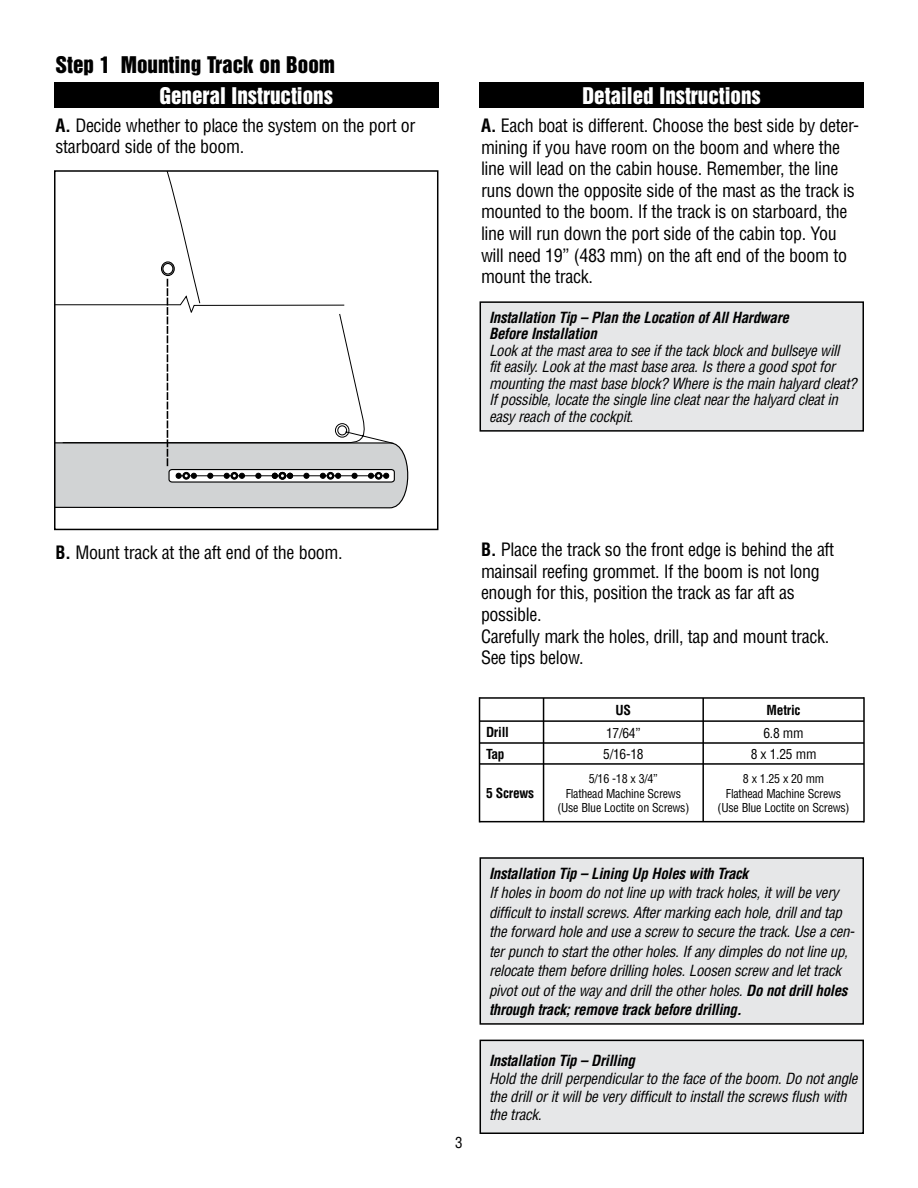
<style>
.page{position:relative;width:918px;height:1188px;background:#fff}
.page>*{position:absolute;margin:0;border:0;box-sizing:border-box;transform-origin:0 0}
.t1{font:21px "Helvetica Inserat";color:#fff}
.t2{font:21px "Helvetica Inserat";color:#000}
.t3{font:condensed 18px/21.6px "Helvetica";letter-spacing:-.02em;color:#000}
.t4{font:italic condensed 15px/19.5px "Helvetica";letter-spacing:-.02em;color:#000}
.t5{font:italic 700 condensed 15px/16.5px "Helvetica";letter-spacing:-.02em;color:#000}
.t6{font:condensed 15px "Helvetica";color:#000}
.t7{font:condensed 13.5px "Helvetica";letter-spacing:-.02em;color:#000}
.t8{font:700 condensed 13.5px "Helvetica";letter-spacing:-.02em;color:#000}
.t9{font:condensed 12px/14.4px "Helvetica";letter-spacing:-.02em;color:#000;text-align:center}
.s1{font-weight:700}
</style>
<div class="page">
<div style="left:54px;top:82px;width:384px;height:26px;background:#000"></div>
<div style="left:480px;top:82px;width:384px;height:26px;background:#000"></div>
<div style="left:480px;top:302px;width:383px;height:129px;background:#e6e7e8"></div>
<div style="left:480px;top:301px;width:384px;height:131px;border:2px solid #000"></div>
<svg style="left:57px;top:443px;width:352px;height:66px;background:#c5c7c8"></svg>
<svg style="left:57px;top:173px;width:338px;height:271px"></svg>
<div style="left:335px;top:423px;width:14px;height:14px;border:1px solid #000;border-radius:50%"></div>
<div style="left:54px;top:170px;width:384px;height:360px;border:2px solid #000"></div>
<div style="left:480px;top:858px;width:383px;height:166px;background:#e6e7e8"></div>
<div style="left:480px;top:857px;width:384px;height:168px;border:2px solid #000"></div>
<div style="left:480px;top:1040px;width:383px;height:93px;background:#e6e7e8"></div>
<div style="left:480px;top:1040px;width:384px;height:94px;border:2px solid #000"></div>
<hr style="left:480px;top:720px;width:384px;height:2px;background:#000">
<hr style="left:543px;top:698px;width:1px;height:124px;background:#000">
<hr style="left:480px;top:742px;width:384px;height:2px;background:#000">
<hr style="left:480px;top:763px;width:384px;height:2px;background:#000">
<hr style="left:702px;top:698px;width:2px;height:124px;background:#000">
<hr style="left:480px;top:697px;width:384px;height:2px;background:#000">
<hr style="left:480px;top:821px;width:384px;height:1px;background:#000">
<hr style="left:479px;top:697px;width:1px;height:125px;background:#000">
<hr style="left:863px;top:697px;width:2px;height:125px;background:#000">
<h1 class="t2" style="left:56px;top:53px;width:281px">Step 1 Mounting Track on Boom</h1>
<h1 class="t1" style="left:159px;top:83px;width:175px">General Instructions</h1>
<h1 class="t1" style="left:583px;top:83px;width:180px">Detailed Instructions</h1>
<p class="t3" style="left:56px;top:115px;width:362px;line-height:21px"><span class="s1">A.</span> Decide whether to place the system on the port or starboard side of the boom.</p>
<p class="t3" style="left:481px;top:114px;width:380px"><span class="s1">A.</span> Each boat is different. Choose the best side by deter&shy;mining if you have room on the boom and where the line will lead on the cabin house. Remember, the line runs down the opposite side of the mast as the track is mounted to the boom. If the track is on starboard, the line will run down the port side of the cabin top. You will need 19” (483 mm) on the aft end of the boom to mount the track.</p>
<p class="t3" style="left:56px;top:541px;width:289px"><span class="s1">B.</span> Mount track at the aft end of the boom.</p>
<p class="t5" style="left:489px;top:309px;width:301px">Installation Tip – Plan the Location of All Hardware<br>Before Installation</p>
<p class="t4" style="left:489px;top:342px;width:369px;line-height:16.5px">Look at the mast area to see if the tack block and bullseye will<br>fit easily. Look at the mast base area. Is there a good spot for mounting the mast base block? Where is the main halyard cleat?<br>If possible, locate the single line cleat near the halyard cleat in easy reach of the cockpit.</p>
<p class="t3" style="left:481px;top:538px;width:355px"><span class="s1">B.</span> Place the track so the front edge is behind the aft mainsail reefing grommet. If the boom is not long enough for this, position the track as far aft as possible.<br>Carefully mark the holes, drill, tap and mount track.<br>See tips below.</p>
<p class="t8" style="left:616px;top:702px;width:17px">US</p>
<p class="t8" style="left:767px;top:702px;width:35px">Metric</p>
<p class="t8" style="left:486px;top:724px;width:24px">Drill</p>
<p class="t7" style="left:606px;top:724px;width:36px">17/64”</p>
<p class="t7" style="left:763px;top:724px;width:42px">6.8 mm</p>
<p class="t8" style="left:486px;top:746px;width:20px">Tap</p>
<p class="t7" style="left:603px;top:746px;width:42px">5/16-18</p>
<p class="t7" style="left:751px;top:746px;width:67px">8 x 1.25 mm</p>
<p class="t8" style="left:486px;top:785px;width:50px">5 Screws</p>
<p class="t9" style="left:557px;top:772px;width:134px">5/16 -18 x 3/4”<br>Flathead Machine Screws (Use Blue Loctite on Screws)</p>
<p class="t9" style="left:718px;top:772px;width:134px">8 x 1.25 x 20 mm<br>Flathead Machine Screws (Use Blue Loctite on Screws)</p>
<p class="t6" style="left:455px;top:1133px;width:9px">3</p>
<p class="t5" style="left:489px;top:865px;width:261px">Installation Tip – Lining Up Holes with Track</p>
<p class="t4" style="left:489px;top:883px;width:367px">If holes in boom do not line up with track holes, it will be very difficult to install screws. After marking each hole, drill and tap the forward hole and use a screw to secure the track. Use a cen&shy;ter punch to start the other holes. If any dimples do not line up, relocate them before drilling holes. Loosen screw and let track pivot out of the way and drill the other holes. <span class="s1">Do not drill holes through track; remove track before drilling.</span></p>
<p class="t5" style="left:489px;top:1052px;width:147px">Installation Tip – Drilling</p>
<p class="t4" style="left:489px;top:1069px;width:370px;line-height:18px">Hold the drill perpendicular to the face of the boom. Do not angle the drill or it will be very difficult to install the screws flush with the track.</p>
</div>
